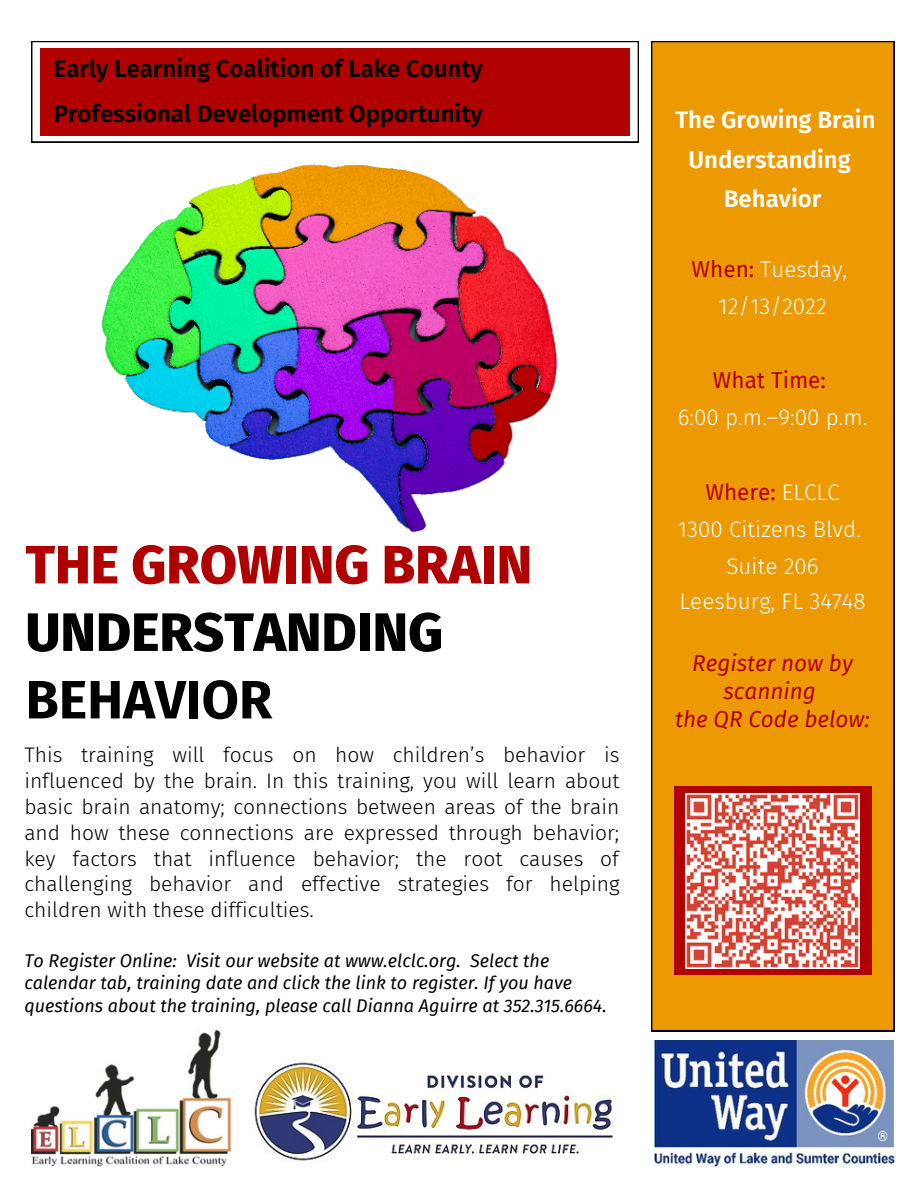
<style>
.page{position:relative;width:918px;height:1188px;background:#fff}
.page>*{position:absolute;margin:0;border:0;box-sizing:border-box;transform-origin:0 0}
.t1{font:800 54px "Fira Sans";color:#b10000}
.t2{font:800 54px "Fira Sans";color:#000}
.t3{font:700 54px "Fira Sans";color:#000}
.t4{font:600 24px/45px "Fira Sans";color:#000}
.t5{font:600 24px/39.3px "Fira Sans";color:#fff;text-align:center}
.t6{font:300 22.5px/37.2px "Fira Sans";color:#fff;text-align:center}
.t7{font:italic 22.5px/28.2px "Fira Sans";color:#b10000;text-align:center}
.t8{font:22.5px "Fira Sans";color:#b10000}
.t9{font:300 21px/25.8px "Fira Sans";color:#000;text-align:justify}
.t10{font:italic 18px/22.5px "Fira Sans";color:#000}
.s1{font-weight:400;color:#b10000}
</style>
<div class="page">
<img style="left:37px;top:142px;width:596px;height:391px">
<svg style="left:31px;top:41px;width:608px;height:101px"></svg>
<div style="left:40px;top:48px;width:590px;height:88px;background:#b10000"></div>
<div style="left:651px;top:41px;width:243px;height:990px;background:#ed9901"></div>
<div style="left:674px;top:786px;width:198px;height:189px;background:#b10000"></div>
<img style="left:31px;top:1031px;width:199px;height:136px">
<img style="left:254px;top:1062px;width:366px;height:99px">
<img style="left:655px;top:1041px;width:239px;height:126px">
<img style="left:686px;top:794px;width:174px;height:174px">
<p class="t4" style="left:54px;top:47px;width:430px">Early Learning Coalition of Lake County<br>Professional Development Opportunity</p>
<h1 class="t1" style="left:25px;top:533px;width:508px">THE GROWING BRAIN</h1>
<h1 class="t2" style="left:25px;top:600px;width:419px">UNDERSTANDING</h1>
<h1 class="t3" style="left:25px;top:668px;width:248px">BEHAVIOR</h1>
<p class="t9" style="left:24px;top:742px;width:597px">This training will focus on how children’s behavior is influenced by the brain. In this training, you will learn about basic brain anatomy; connections between areas of the brain and how these connections are expressed through behavior; key factors that influence behavior; the root causes of challenging behavior and effective strategies for helping children with these difficulties.</p>
<p class="t10" style="left:24px;top:950px;width:584px">To Register Online: Visit our website at www.elclc.org. Select the calendar tab, training date and click the link to register. If you have questions about the training, please call Dianna Aguirre at 352.315.6664.</p>
<p class="t5" style="left:675px;top:101px;width:202px">The Growing Brain<br>Understanding<br>Behavior</p>
<p class="t6" style="left:692px;top:251px;width:157px"><span class="s1">When:</span> Tuesday,<br>12/13/2022</p>
<p class="t8" style="left:713px;top:367px;width:115px">What Time:</p>
<p class="t6" style="left:678px;top:399px;width:191px">6:00 p.m.–9:00 p.m.</p>
<p class="t6" style="left:678px;top:473px;width:185px"><span class="s1">Where:</span> ELCLC<br>1300 Citizens Blvd.<br>Suite 206</p>
<p class="t6" style="left:680px;top:583px;width:188px">Leesburg, FL 34748</p>
<p class="t7" style="left:675px;top:650px;width:196px">Register now by scanning<br>the QR Code below:</p>
</div>
